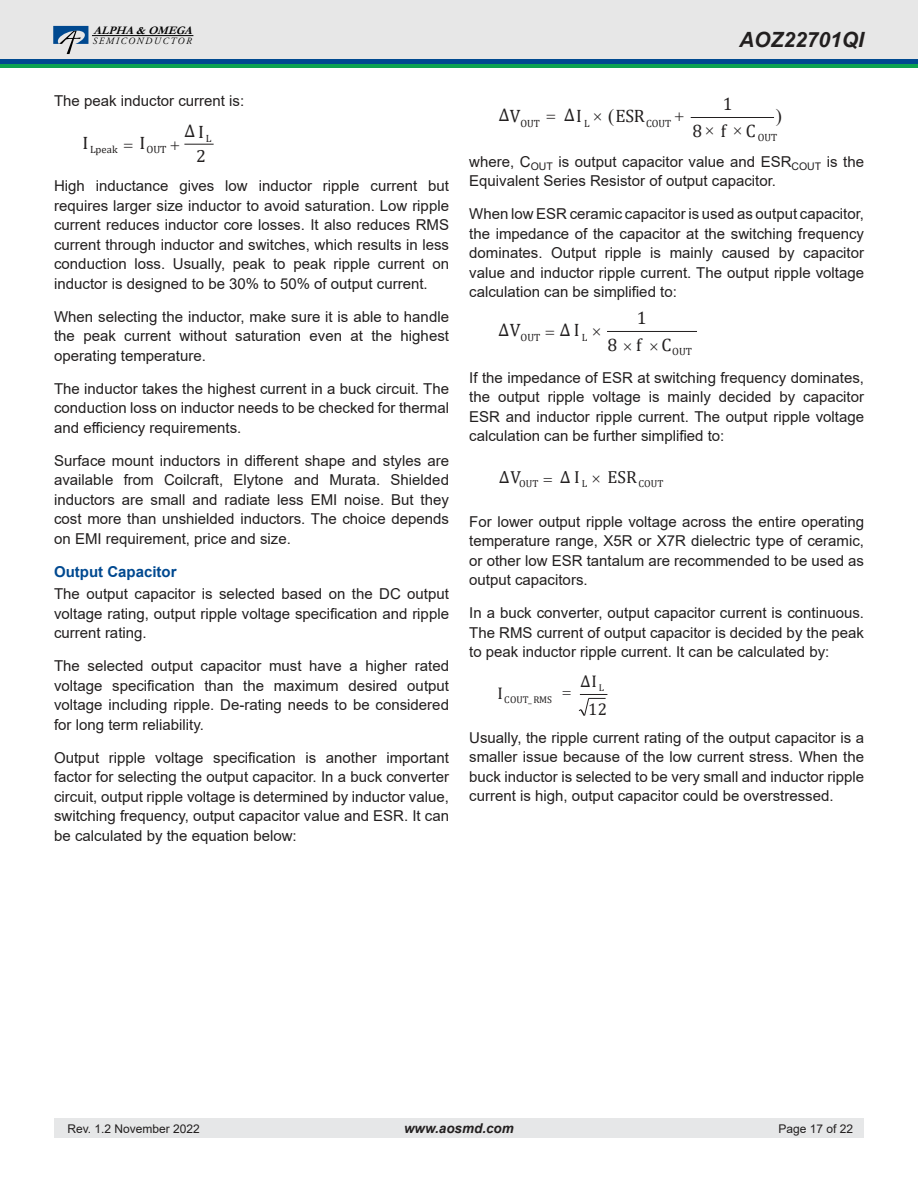
<style>
.page{position:relative;width:918px;height:1188px;background:#fff}
.page>*{position:absolute;margin:0;border:0;box-sizing:border-box;transform-origin:0 0}
.t1{font:italic 700 21px "Arial";color:#221f1f}
.t2{font:18.75px "Times New Roman";color:#221f1f}
.t3{font:18px "Cambria Math";color:#221f1f}
.t4{font:17.55px "Cambria Math";color:#221f1f}
.t5{font:16.95px/28.2px "Cambria Math";color:#221f1f;text-align:center}
.t6{font:15px/19.5px "Arial";color:#221f1f;text-align:justify}
.t7{font:700 15px "Arial";color:#004990}
.t8{font:italic 700 13.5px "Arial";color:#221f1f}
.t9{font:12px "Arial";color:#221f1f}
.t10{font:italic 700 11.55px "Garamond";color:#000}
.t11{font:10.5px "Cambria Math";color:#221f1f}
.t12{font:10.2px "Cambria Math";color:#221f1f}
.t13{font:9.9px "Cambria Math";color:#221f1f}
.t14{font:italic 9.6px "Adobe Garamond Pro";letter-spacing:.16em;color:#000}
.s1{font-family:"Times New Roman";font-size:18.75px}
</style>
<div class="page">
<div style="left:54px;top:1119px;width:810px;height:19px;background:#e6e7e8"></div>
<div style="left:0;top:0;width:918px;height:61px;background:#e7e7e7"></div>
<hr style="left:92px;top:35px;width:101px;height:1px;background:#000">
<svg style="left:53px;top:26px;width:35px;height:28px"></svg>
<div style="left:0;top:59px;width:918px;height:5px;background:#004990"></div>
<hr style="left:0;top:64px;width:918px;height:3px;background:#0ca251">
<hr style="left:184px;top:144px;width:30px;height:1px;background:#221f1f">
<hr style="left:691px;top:117px;width:83px;height:1px;background:#221f1f">
<hr style="left:607px;top:331px;width:90px;height:1px;background:#221f1f">
<svg style="left:578px;top:694px;width:29px;height:22px"></svg>
<p class="t10" style="left:94px;top:23px;width:100px">ALPHA &amp; OMEGA</p>
<p class="t14" style="left:93px;top:35px;width:100px">SEMICONDUCTOR</p>
<h1 class="t1" style="left:739px;top:31px;width:126px">AOZ22701QI</h1>
<p class="t6" style="left:54px;top:90px;width:192px">The peak inductor current is:</p>
<p class="t3" style="left:185px;top:121px;width:21px">∆I</p>
<p class="t4" style="left:196px;top:150px;width:11px">2</p>
<p class="t11" style="left:206px;top:135px;width:7px">L</p>
<p class="t3" style="left:82px;top:136px;width:7px">I</p>
<p class="t6" style="left:54px;top:176px;width:396px">High inductance gives low inductor ripple current but requires larger size inductor to avoid saturation. Low ripple current reduces inductor core losses. It also reduces RMS current through inductor and switches, which results in less conduction loss. Usually, peak to peak ripple current on inductor is designed to be 30% to 50% of output current.</p>
<p class="t6" style="left:54px;top:306px;width:396px">When selecting the inductor, make sure it is able to handle the peak current without saturation even at the highest operating temperature.</p>
<p class="t6" style="left:54px;top:378px;width:396px">The inductor takes the highest current in a buck circuit. The conduction loss on inductor needs to be checked for thermal and e昀케ciency requirements.</p>
<p class="t6" style="left:54px;top:450px;width:396px">Surface mount inductors in di昀昀erent shape and styles are available from Coilcraft, Elytone and Murata. Shielded inductors are small and radiate less EMI noise. But they cost more than unshielded inductors. The choice depends on EMI requirement, price and size.</p>
<p class="t7" style="left:54px;top:566px;width:124px">Output Capacitor</p>
<p class="t6" style="left:54px;top:584px;width:396px">The output capacitor is selected based on the DC output voltage rating, output ripple voltage speci昀椀cation and ripple current rating.</p>
<p class="t6" style="left:54px;top:656px;width:396px">The selected output capacitor must have a higher rated voltage speci昀椀cation than the maximum desired output voltage including ripple. De-rating needs to be considered for long term reliability.</p>
<p class="t6" style="left:54px;top:748px;width:396px">Output ripple voltage speci昀椀cation is another important factor for selecting the output capacitor. In a buck converter circuit, output ripple voltage is determined by inductor value, switching frequency, output capacitor value and ESR. It can be calculated by the equation below:</p>
<p class="t3" style="left:139px;top:136px;width:7px">I</p>
<p class="t11" style="left:90px;top:146px;width:29px">Lpeak</p>
<p class="t11" style="left:146px;top:146px;width:22px">OUT</p>
<p class="t3" style="left:723px;top:94px;width:11px">1</p>
<p class="t3" style="left:499px;top:105px;width:23px">∆V</p>
<p class="t3" style="left:564px;top:105px;width:19px">∆I</p>
<p class="t2" style="left:776px;top:109px;width:8px">)</p>
<p class="t3" style="left:692px;top:120px;width:11px">8</p>
<p class="t3" style="left:608px;top:105px;width:38px"><span class="s1">(</span>ESR</p>
<p class="t11" style="left:520px;top:117px;width:21px">OUT</p>
<p class="t11" style="left:646px;top:117px;width:27px">COUT</p>
<p class="t11" style="left:584px;top:117px;width:7px">L</p>
<p class="t3" style="left:721px;top:120px;width:7px">f</p>
<p class="t6" style="left:469px;top:151px;width:396px">where, C<sub>OUT</sub> is output capacitor value and ESR<sub>COUT</sub> is the<br>Equivalent Series Resistor of output capacitor.</p>
<p class="t6" style="left:469px;top:204px;width:396px">When low ESR ceramic capacitor is used as output capacitor, the impedance of the capacitor at the switching frequency dominates. Output ripple is mainly caused by capacitor value and inductor ripple current. The output ripple voltage calculation can be simpli昀椀ed to:</p>
<p class="t3" style="left:498px;top:319px;width:24px">∆V</p>
<p class="t3" style="left:560px;top:319px;width:21px">∆I</p>
<p class="t11" style="left:672px;top:346px;width:21px">OUT</p>
<p class="t3" style="left:746px;top:120px;width:11px">C</p>
<p class="t11" style="left:758px;top:132px;width:21px">OUT</p>
<p class="t3" style="left:637px;top:308px;width:11px">1</p>
<p class="t11" style="left:521px;top:331px;width:21px">OUT</p>
<p class="t11" style="left:582px;top:331px;width:7px">L</p>
<p class="t3" style="left:636px;top:334px;width:7px">f</p>
<p class="t3" style="left:607px;top:334px;width:11px">8</p>
<p class="t3" style="left:661px;top:334px;width:12px">C</p>
<p class="t6" style="left:469px;top:367px;width:396px">If the impedance of ESR at switching frequency dominates, the output ripple voltage is mainly decided by capacitor ESR and inductor ripple current. The output ripple voltage calculation can be further simpli昀椀ed to:</p>
<p class="t4" style="left:499px;top:466px;width:23px">∆V</p>
<p class="t4" style="left:560px;top:466px;width:29px">∆ <sub>L</sub></p>
<p class="t12" style="left:519px;top:478px;width:21px">OUT</p>
<p class="t12" style="left:608px;top:478px;width:57px"><sup>ESR</sup>COUT</p>
<p class="t4" style="left:574px;top:466px;width:7px">I</p>
<p class="t6" style="left:469px;top:511px;width:396px">For lower output ripple voltage across the entire operating temperature range, X5R or X7R dielectric type of ceramic, or other low ESR tantalum are recommended to be used as output capacitors.</p>
<p class="t6" style="left:469px;top:603px;width:396px">In a buck converter, output capacitor current is continuous.<br>The RMS current of output capacitor is decided by the peak to peak inductor ripple current. It can be calculated by:</p>
<p class="t5" style="left:580px;top:667px;width:28px">∆I<br>12</p>
<p class="t13" style="left:599px;top:684px;width:7px">L</p>
<p class="t5" style="left:498px;top:680px;width:7px">I</p>
<p class="t6" style="left:469px;top:727px;width:396px">Usually, the ripple current rating of the output capacitor is a smaller issue because of the low current stress. When the buck inductor is selected to be very small and inductor ripple current is high, output capacitor could be overstressed.</p>
<p class="t13" style="left:504px;top:696px;width:49px">COUT_ RMS</p>
<p class="t9" style="left:68px;top:1125px;width:134px">Rev. 1.2 November 2022</p>
<p class="t8" style="left:404px;top:1124px;width:111px">www.aosmd.com</p>
<p class="t9" style="left:778px;top:1125px;width:76px">Page 17 of 22</p>
</div>
